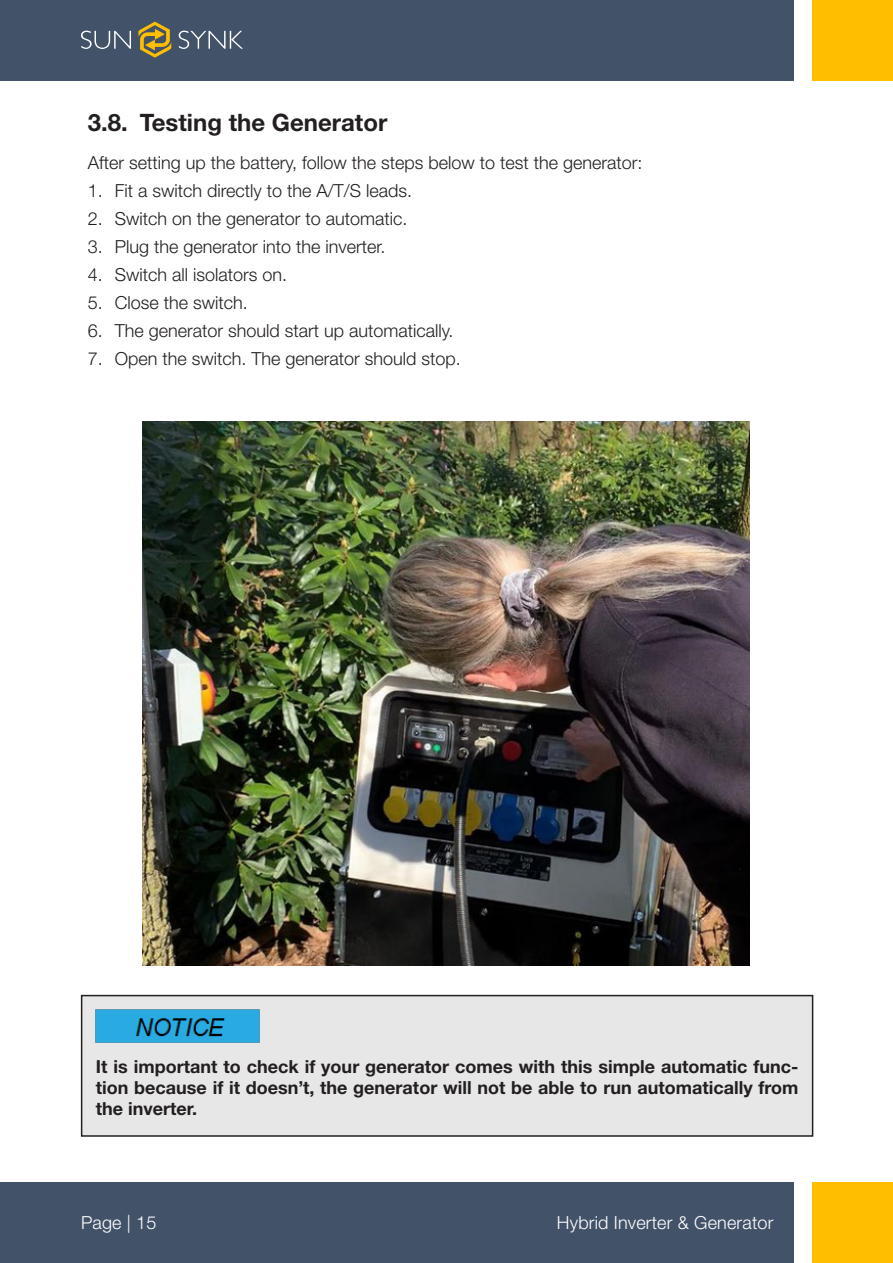
<style>
.page{position:relative;width:893px;height:1263px;background:#fff}
.page>*{position:absolute;margin:0;border:0;box-sizing:border-box;transform-origin:0 0}
.t1{font:700 24px "Helvetica Neue LT Std";color:#231f20}
.Body_Text{font:300 18px "Helvetica Neue LT Std";color:#231f20}
.Body_Text-2{font:700 18px/21px "Helvetica Neue LT Std";color:#231f20;text-align:justify}
.t2{font:300 18px "Helvetica Neue LT Std";letter-spacing:.01em;color:#fff}
</style>
<div class="page">
<div style="left:0;top:1182px;width:794px;height:81px;background:#425269"></div>
<div style="left:812px;top:1182px;width:81px;height:81px;background:#ffbf00"></div>
<div style="left:0;top:0;width:794px;height:81px;background:#425269"></div>
<div style="left:813px;top:0;width:80px;height:81px;background:#ffbf00"></div>
<svg style="left:179px;top:31px;width:64px;height:18px"></svg>
<svg style="left:81px;top:31px;width:50px;height:18px"></svg>
<svg style="left:138px;top:22px;width:33px;height:36px"></svg>
<img style="left:143px;top:421px;width:607px;height:545px">
<div style="left:82px;top:995px;width:731px;height:141px;background:#e7e7e7"></div>
<div style="left:81px;top:995px;width:732px;height:142px;border:2px solid #231f20"></div>
<img style="left:95px;top:1009px;width:165px;height:34px">
<p class="t1" style="left:88px;top:108px;width:301px">3.8. Testing the Generator</p>
<p class="Body_Text" style="left:88px;top:152px;width:556px">After setting up the battery, follow the steps below to test the generator:</p>
<p class="Body_Text" style="left:88px;top:180px;width:326px">1. Fit a switch directly to the A/T/S leads.</p>
<p class="Body_Text" style="left:88px;top:208px;width:321px">2. Switch on the generator to automatic.</p>
<p class="Body_Text" style="left:88px;top:236px;width:299px">3. Plug the generator into the inverter.</p>
<p class="Body_Text" style="left:88px;top:264px;width:201px">4. Switch all isolators on.</p>
<p class="Body_Text" style="left:88px;top:292px;width:162px">5. Close the switch.</p>
<p class="Body_Text" style="left:88px;top:319px;width:367px">6. The generator should start up automatically.</p>
<p class="Body_Text" style="left:88px;top:347px;width:375px">7. Open the switch. The generator should stop.</p>
<p class="Body_Text-2" style="left:96px;top:1055px;width:704px">It is important to check if your generator comes with this simple automatic func&shy;tion because if it doesn’t, the generator will not be able to run automatically from the inverter.</p>
<p class="t2" style="left:81px;top:1211px;width:77px">Page | 15</p>
<p class="t2" style="left:557px;top:1211px;width:218px">Hybrid Inverter &amp; Generator</p>
</div>
